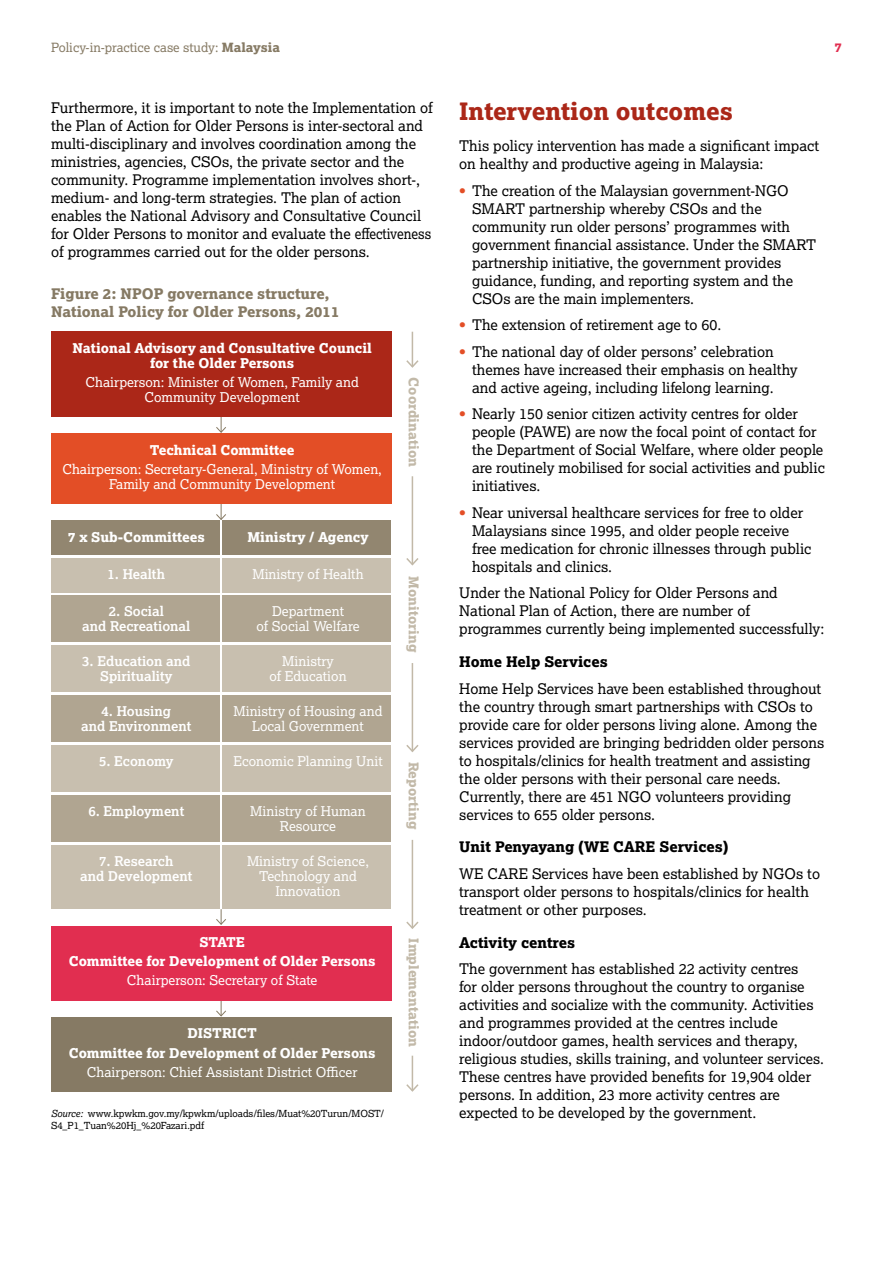
<style>
.page{position:relative;width:893px;height:1263px;background:#fff}
.page>*{position:absolute;margin:0;border:0;box-sizing:border-box;transform-origin:0 0}
.t1{font:24px "Lexia X Bold";color:#ab2718}
.t2{font:14.7px/18px "Lexia";color:#000}
.t3{font:14.7px/18px "Lexia X Bold";color:#867a64}
.t4{font:14.7px "Lexia X Bold";color:#000}
.t5{font:13.5px/15px "Lexia";color:#fff;text-align:center}
.t6{font:13.5px/19.2px "Lexia X Bold";color:#fff;text-align:center}
.t7{font:700 13.5px/15px "Lexia";color:#fff;text-align:center}
.t8{font:13.5px "Lexia X Bold";color:#c2b9a8}
.t9{font:12.75px "Lexia";color:#867a64}
.t10{font:12.75px "Lexia X Bold";color:#e12e50}
.t11{font:9.75px/12px "Lexia";color:#000}
.s1{font-family:"Lexia X Bold"}
.s2{font-style:italic}
.s3{font-weight:700;color:#e34e26}
</style>
<div class="page">
<hr style="left:221px;top:396px;width:1px;height:36px;background:#867a64">
<svg style="left:216px;top:426px;width:10px;height:7px"></svg>
<hr style="left:412px;top:332px;width:1px;height:35px;background:#c2b9a8">
<svg style="left:406px;top:359px;width:13px;height:9px"></svg>
<hr style="left:412px;top:476px;width:1px;height:88px;background:#c2b9a8">
<svg style="left:406px;top:556px;width:13px;height:10px"></svg>
<hr style="left:412px;top:663px;width:1px;height:88px;background:#c2b9a8">
<svg style="left:406px;top:743px;width:13px;height:9px"></svg>
<hr style="left:412px;top:840px;width:1px;height:88px;background:#c2b9a8">
<svg style="left:406px;top:920px;width:13px;height:9px"></svg>
<hr style="left:412px;top:1056px;width:1px;height:35px;background:#c2b9a8">
<svg style="left:406px;top:1082px;width:13px;height:10px"></svg>
<hr style="left:221px;top:484px;width:1px;height:35px;background:#867a64">
<svg style="left:216px;top:513px;width:10px;height:7px"></svg>
<svg style="left:216px;top:909px;width:10px;height:16px"></svg>
<hr style="left:221px;top:974px;width:1px;height:42px;background:#867a64">
<svg style="left:216px;top:1010px;width:10px;height:7px"></svg>
<div style="left:51px;top:332px;width:340px;height:85px;background:#ab2718"></div>
<div style="left:51px;top:434px;width:340px;height:70px;background:#e34e26"></div>
<div style="left:51px;top:521px;width:169px;height:34px;background:#928670"></div>
<div style="left:51px;top:558px;width:169px;height:34px;background:#c8bfaf"></div>
<div style="left:51px;top:595px;width:169px;height:47px;background:#b0a591"></div>
<div style="left:51px;top:645px;width:169px;height:47px;background:#c8bfaf"></div>
<div style="left:51px;top:695px;width:169px;height:47px;background:#b0a591"></div>
<div style="left:51px;top:745px;width:169px;height:47px;background:#c8bfaf"></div>
<div style="left:51px;top:795px;width:169px;height:47px;background:#b0a591"></div>
<div style="left:51px;top:845px;width:169px;height:64px;background:#c8bfaf"></div>
<div style="left:223px;top:521px;width:168px;height:34px;background:#928670"></div>
<div style="left:223px;top:558px;width:168px;height:34px;background:#c8bfaf"></div>
<div style="left:223px;top:595px;width:168px;height:47px;background:#b0a591"></div>
<div style="left:223px;top:645px;width:168px;height:47px;background:#c8bfaf"></div>
<div style="left:223px;top:695px;width:168px;height:47px;background:#b0a591"></div>
<div style="left:223px;top:745px;width:168px;height:47px;background:#c8bfaf"></div>
<div style="left:223px;top:795px;width:168px;height:47px;background:#b0a591"></div>
<div style="left:223px;top:845px;width:168px;height:64px;background:#c8bfaf"></div>
<div style="left:51px;top:926px;width:340px;height:74px;background:#e12e50"></div>
<div style="left:51px;top:1017px;width:340px;height:75px;background:#867a64"></div>
<p class="t9" style="left:51px;top:40px;width:230px">Policy-in-practice case study: <span class="s1">Malaysia</span></p>
<p class="t10" style="left:834px;top:39px;width:9px">7</p>
<p class="t2" style="left:51px;top:98px;width:383px">Furthermore, it is important to note the Implementation of the Plan of Action for Older Persons is inter-sectoral and multi-disciplinary and involves coordination among the ministries, agencies, CSOs, the private sector and the community. Programme implementation involves short-, medium- and long-term strategies. The plan of action enables the National Advisory and Consultative Council for Older Persons to monitor and evaluate the effectiveness of programmes carried out for the older persons.</p>
<p class="t3" style="left:51px;top:285px;width:290px">Figure 2: NPOP governance structure,<br>National Policy for Older Persons, 2011</p>
<p class="t6" style="left:72px;top:340px;width:301px;line-height:15px">National Advisory and Consultative Council for the Older Persons</p>
<p class="t5" style="left:86px;top:374px;width:275px">Chairperson: Minister of Women, Family and<br>Community Development</p>
<p class="t6" style="left:150px;top:440px;width:146px">Technical Committee</p>
<p class="t5" style="left:62px;top:461px;width:321px">Chairperson: Secretary-General, Ministry of Women,<br>Family and Community Development</p>
<p class="t6" style="left:68px;top:527px;width:138px">7 x Sub-Committees</p>
<p class="t7" style="left:108px;top:566px;width:59px">1. Health</p>
<p class="t7" style="left:82px;top:603px;width:110px">2. Social<br>and Recreational</p>
<p class="t7" style="left:82px;top:653px;width:110px">3. Education and<br>Spirituality</p>
<p class="t7" style="left:81px;top:703px;width:112px">4. Housing<br>and Environment</p>
<p class="t7" style="left:99px;top:753px;width:76px">5. Economy</p>
<p class="t7" style="left:88px;top:803px;width:97px">6. Employment</p>
<p class="t7" style="left:80px;top:853px;width:114px">7. Research<br>and Development</p>
<p class="t6" style="left:247px;top:527px;width:123px">Ministry / Agency</p>
<p class="t5" style="left:252px;top:566px;width:113px">Ministry of Health</p>
<p class="t5" style="left:256px;top:603px;width:105px">Department<br>of Social Welfare</p>
<p class="t5" style="left:269px;top:653px;width:79px">Ministry<br>of Education</p>
<p class="t5" style="left:233px;top:703px;width:151px">Ministry of Housing and<br>Local Government</p>
<p class="t5" style="left:233px;top:753px;width:151px">Economic Planning Unit</p>
<p class="t5" style="left:250px;top:803px;width:117px">Ministry of Human<br>Resource</p>
<p class="t5" style="left:247px;top:853px;width:123px">Ministry of Science,<br>Technology and<br>Innovation</p>
<p class="t6" style="left:69px;top:932px;width:308px">STATE<br>Committee for Development of Older Persons</p>
<p class="t5" style="left:127px;top:973px;width:192px">Chairperson: Secretary of State</p>
<p class="t6" style="left:69px;top:1023px;width:308px">DISTRICT<br>Committee for Development of Older Persons</p>
<p class="t5" style="left:87px;top:1064px;width:272px">Chairperson: Chief Assistant District Officer</p>
<p class="t11" style="left:51px;top:1107px;width:334px"><span class="s2">Source:</span> www.kpwkm.gov.my/kpwkm/uploads/files/Muat%20Turun/MOST/<br>S4_P1_Tuan%20Hj_%20Fazari.pdf</p>
<p class="t8" style="left:423px;top:377px;width:91px;rotate:90deg">Coordination</p>
<p class="t8" style="left:423px;top:576px;width:78px;rotate:90deg">Monitoring</p>
<p class="t8" style="left:423px;top:762px;width:69px;rotate:90deg">Reporting</p>
<p class="t8" style="left:423px;top:938px;width:110px;rotate:90deg">Implementation</p>
<h1 class="t1" style="left:459px;top:96px;width:275px">Intervention outcomes</h1>
<p class="t2" style="left:459px;top:136px;width:361px">This policy intervention has made a significant impact on healthy and productive ageing in Malaysia:</p>
<p class="t2" style="left:472px;top:181px;width:346px;text-indent:-13px"><span class="s3">•</span> The creation of the Malaysian government-NGO SMART partnership whereby CSOs and the community run older persons’ programmes with government financial assistance. Under the SMART partnership initiative, the government provides guidance, funding, and reporting system and the CSOs are the main implementers.</p>
<p class="t2" style="left:459px;top:315px;width:264px"><span class="s3">•</span> The extension of retirement age to 60.</p>
<p class="t2" style="left:472px;top:342px;width:327px;text-indent:-13px"><span class="s3">•</span> The national day of older persons’ celebration themes have increased their emphasis on healthy and active ageing, including lifelong learning.</p>
<p class="t2" style="left:472px;top:404px;width:354px;text-indent:-13px"><span class="s3">•</span> Nearly 150 senior citizen activity centres for older people (PAWE) are now the focal point of contact for the Department of Social Welfare, where older people are routinely mobilised for social activities and public initiatives.</p>
<p class="t2" style="left:472px;top:503px;width:341px;text-indent:-13px"><span class="s3">•</span> Near universal healthcare services for free to older Malaysians since 1995, and older people receive free medication for chronic illnesses through public hospitals and clinics.</p>
<p class="t2" style="left:459px;top:583px;width:367px">Under the National Policy for Older Persons and<br>National Plan of Action, there are number of programmes currently being implemented successfully:</p>
<p class="t4" style="left:459px;top:652px;width:150px">Home Help Services</p>
<p class="t2" style="left:459px;top:679px;width:367px">Home Help Services have been established throughout the country through smart partnerships with CSOs to provide care for older persons living alone. Among the services provided are bringing bedridden older persons to hospitals/clinics for health treatment and assisting the older persons with their personal care needs.<br>Currently, there are 451 NGO volunteers providing services to 655 older persons.</p>
<p class="t4" style="left:459px;top:837px;width:271px">Unit Penyayang (WE CARE Services)</p>
<p class="t2" style="left:459px;top:864px;width:362px">WE CARE Services have been established by NGOs to transport older persons to hospitals/clinics for health treatment or other purposes.</p>
<p class="t4" style="left:459px;top:933px;width:117px">Activity centres</p>
<p class="t2" style="left:459px;top:960px;width:366px">The government has established 22 activity centres<br>for older persons throughout the country to organise activities and socialize with the community. Activities and programmes provided at the centres include indoor/outdoor games, health services and therapy, religious studies, skills training, and volunteer services.<br>These centres have provided benefits for 19,904 older persons. In addition, 23 more activity centres are expected to be developed by the government.</p>
</div>
